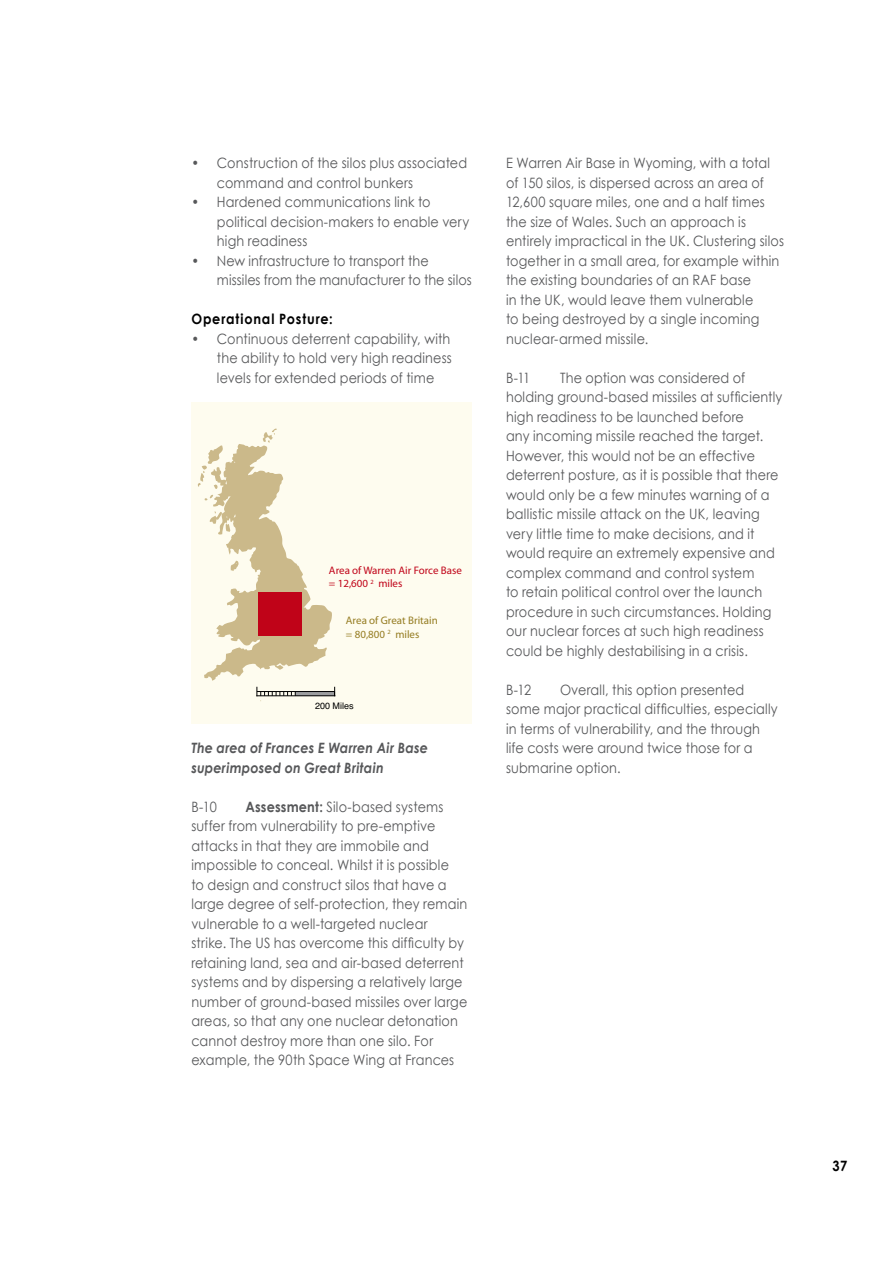
<style>
.page{position:relative;width:893px;height:1263px;background:#fff}
.page>*{position:absolute;margin:0;border:0;box-sizing:border-box;transform-origin:0 0}
.t1{font:14.25px/19.5px "Century Gothic";letter-spacing:.015em;color:#57585a;scale:.9 1}
.t2{font:italic 700 14.25px/19.5px "Century Gothic";letter-spacing:.015em;color:#57585a;scale:.9 1}
.t3{font:700 14.25px "Century Gothic";letter-spacing:.07em;color:#000;scale:.9 1}
.t4{font:10.95px/13.2px "Myriad";color:#c00318}
.t5{font:10.95px/13.2px "Myriad";color:#957c21}
.t6{font:9px "Helvetica";color:#000}
.s1{font-weight:700}
</style>
<div class="page">
<div style="left:191px;top:402px;width:281px;height:321px;background:#fefcef"></div>
<svg style="left:198px;top:428px;width:137px;height:273px"></svg>
<hr style="left:257px;top:695px;width:78px;height:1px;background:#000">
<hr style="left:257px;top:691px;width:78px;height:1px;background:#000">
<div style="left:258px;top:593px;width:43px;height:43px;background:#c00318"></div>
<p class="t1" style="left:217px;top:153px;width:280px;text-indent:-26px">• Construction of the silos plus associated command and control bunkers</p>
<p class="t1" style="left:217px;top:192px;width:282px;text-indent:-26px">• Hardened communications link to political decision-makers to enable very high readiness</p>
<p class="t1" style="left:217px;top:251px;width:285px;text-indent:-26px">• New infrastructure to transport the missiles from the manufacturer to the silos</p>
<p class="t3" style="left:191px;top:310px;width:159px">Operational Posture:</p>
<p class="t1" style="left:217px;top:329px;width:263px;text-align:justify;text-indent:-26px">• Continuous deterrent capability, with the ability to hold very high readiness levels for extended periods of time</p>
<p class="t4" style="left:329px;top:564px;width:134px">Area of Warren Air Force Base = 12,600 <sup>2</sup> miles</p>
<p class="t5" style="left:346px;top:615px;width:93px">Area of Great Britain = 80,800 <sup>2</sup> miles</p>
<p class="t6" style="left:315px;top:698px;width:40px">200 Miles</p>
<p class="t2" style="left:191px;top:738px;width:264px">The area of Frances E Warren Air Base superimposed on Great Britain</p>
<p class="t1" style="left:191px;top:797px;width:30px">B-10</p>
<p class="t1" style="left:191px;top:797px;width:308px;text-indent:54px"><span class="s1">Assessment:</span> Silo-based systems suffer from vulnerability to pre-emptive attacks in that they are immobile and impossible to conceal. Whilst it is possible<br>to design and construct silos that have a large degree of self-protection, they remain vulnerable to a well-targeted nuclear<br>strike. The US has overcome this difficulty by retaining land, sea and air-based deterrent systems and by dispersing a relatively large number of ground-based missiles over large areas, so that any one nuclear detonation cannot destroy more than one silo. For example, the 90th Space Wing at Frances</p>
<p class="t1" style="left:506px;top:153px;width:310px">E Warren Air Base in Wyoming, with a total of 150 silos, is dispersed across an area of 12,600 square miles, one and a half times the size of Wales. Such an approach is entirely impractical in the UK. Clustering silos together in a small area, for example within the existing boundaries of an RAF base<br>in the UK, would leave them vulnerable<br>to being destroyed by a single incoming nuclear-armed missile.</p>
<p class="t1" style="left:506px;top:368px;width:29px">B-11</p>
<p class="t1" style="left:506px;top:368px;width:309px;text-indent:54px">The option was considered of holding ground-based missiles at sufficiently high readiness to be launched before<br>any incoming missile reached the target.<br>However, this would not be an effective deterrent posture, as it is possible that there would only be a few minutes warning of a ballistic missile attack on the UK, leaving very little time to make decisions, and it would require an extremely expensive and complex command and control system<br>to retain political control over the launch procedure in such circumstances. Holding our nuclear forces at such high readiness could be highly destabilising in a crisis.</p>
<p class="t1" style="left:506px;top:680px;width:29px">B-12</p>
<p class="t1" style="left:506px;top:680px;width:303px;text-indent:54px">Overall, this option presented some major practical difficulties, especially in terms of vulnerability, and the through life costs were around twice those for a submarine option.</p>
<p class="t3" style="left:832px;top:1156px;width:17px">37</p>
</div>
